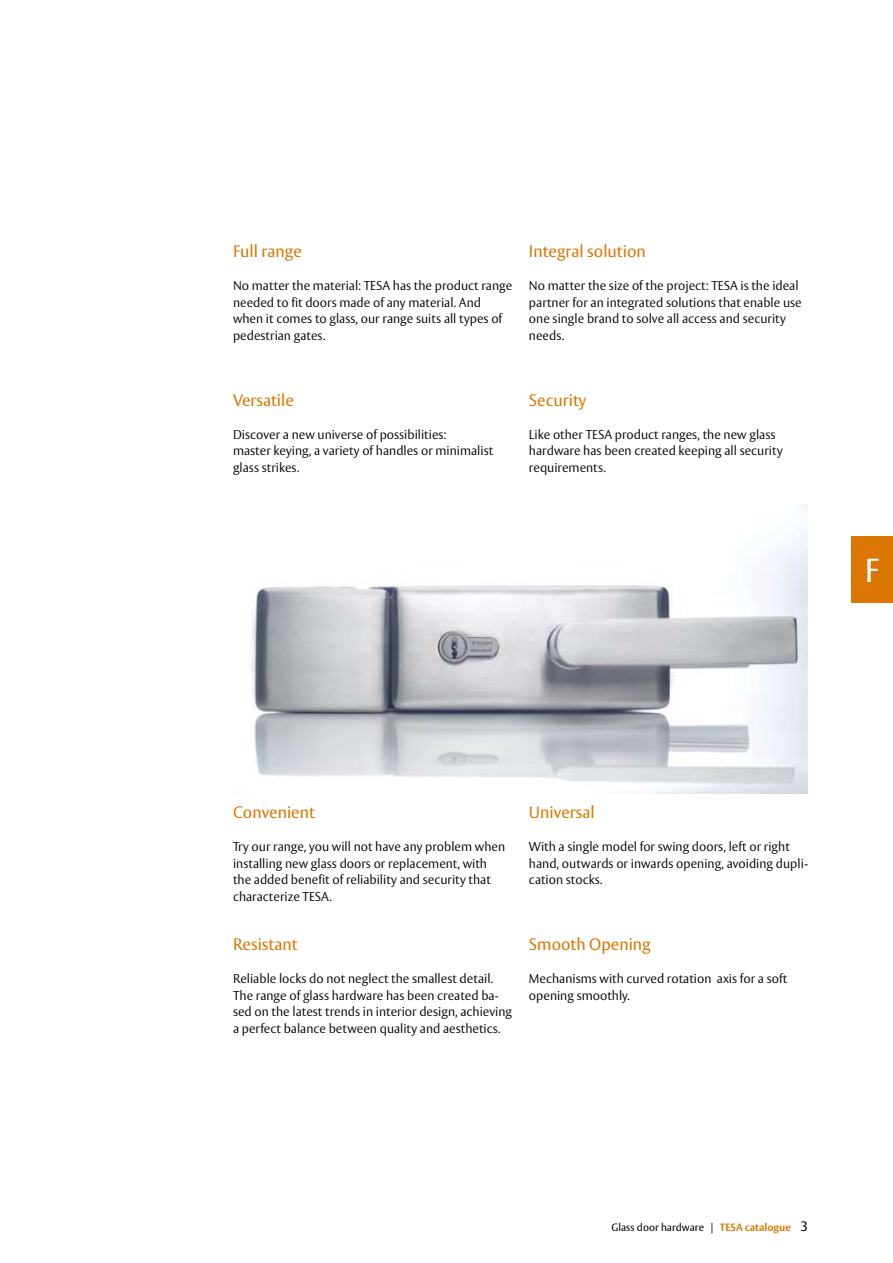
<style>
.page{position:relative;width:893px;height:1263px;background:#fff}
.page>*{position:absolute;margin:0;border:0;box-sizing:border-box;transform-origin:0 0}
.t1{font:33px "ASSA Vesta";color:#fff}
.t2{font:16.5px "ASSA Vesta";color:#dc7602}
.t3{font:300 12.75px/16.5px "ASSA Vesta";color:#000}
.t4{font:10.5px "ASSA Vesta";color:#000}
.s1{font-weight:700;color:#dc7602}
.s2{font-size:13.5px}
</style>
<div class="page">
<div style="left:851px;top:537px;width:42px;height:66px;background:#dc7602"></div>
<img style="left:251px;top:505px;width:557px;height:288px">
<p class="t2" style="left:233px;top:241px;width:70px">Full range</p>
<p class="t3" style="left:233px;top:278px;width:281px">No matter the material: TESA has the product range needed to fit doors made of any material. And when it comes to glass, our range suits all types of pedestrian gates.</p>
<p class="t2" style="left:529px;top:241px;width:118px">Integral solution</p>
<p class="t3" style="left:529px;top:278px;width:274px">No matter the size of the project: TESA is the ideal partner for an integrated solutions that enable use one single brand to solve all access and security needs.</p>
<p class="t2" style="left:233px;top:390px;width:62px">Versatile</p>
<p class="t3" style="left:233px;top:426px;width:262px">Discover a new universe of possibilities:<br>master keying, a variety of handles or minimalist glass strikes.</p>
<p class="t2" style="left:529px;top:390px;width:59px">Security</p>
<p class="t3" style="left:529px;top:426px;width:255px">Like other TESA product ranges, the new glass hardware has been created keeping all security requirements.</p>
<h1 class="t1" style="left:865px;top:550px;width:16px">F</h1>
<p class="t2" style="left:233px;top:802px;width:83px">Convenient</p>
<p class="t3" style="left:233px;top:839px;width:274px">Try our range, you will not have any problem when installing new glass doors or replacement, with the added benefit of reliability and security that characterize TESA.</p>
<p class="t2" style="left:233px;top:934px;width:66px">Resistant</p>
<p class="t3" style="left:233px;top:971px;width:281px">Reliable locks do not neglect the smallest detail.<br>The range of glass hardware has been created ba&shy;sed on the latest trends in interior design, achieving a perfect balance between quality and aesthetics.</p>
<p class="t2" style="left:529px;top:802px;width:67px">Universal</p>
<p class="t3" style="left:529px;top:839px;width:281px">With a single model for swing doors, left or right hand, outwards or inwards opening, avoiding dupli&shy;cation stocks.</p>
<p class="t2" style="left:529px;top:934px;width:123px">Smooth Opening</p>
<p class="t3" style="left:529px;top:971px;width:260px">Mechanisms with curved rotation axis for a soft opening smoothly.</p>
<p class="t4" style="left:611px;top:1221px;width:198px">Glass door hardware | <span class="s1">TESA catalogue</span> <span class="s2">3</span></p>
</div>
